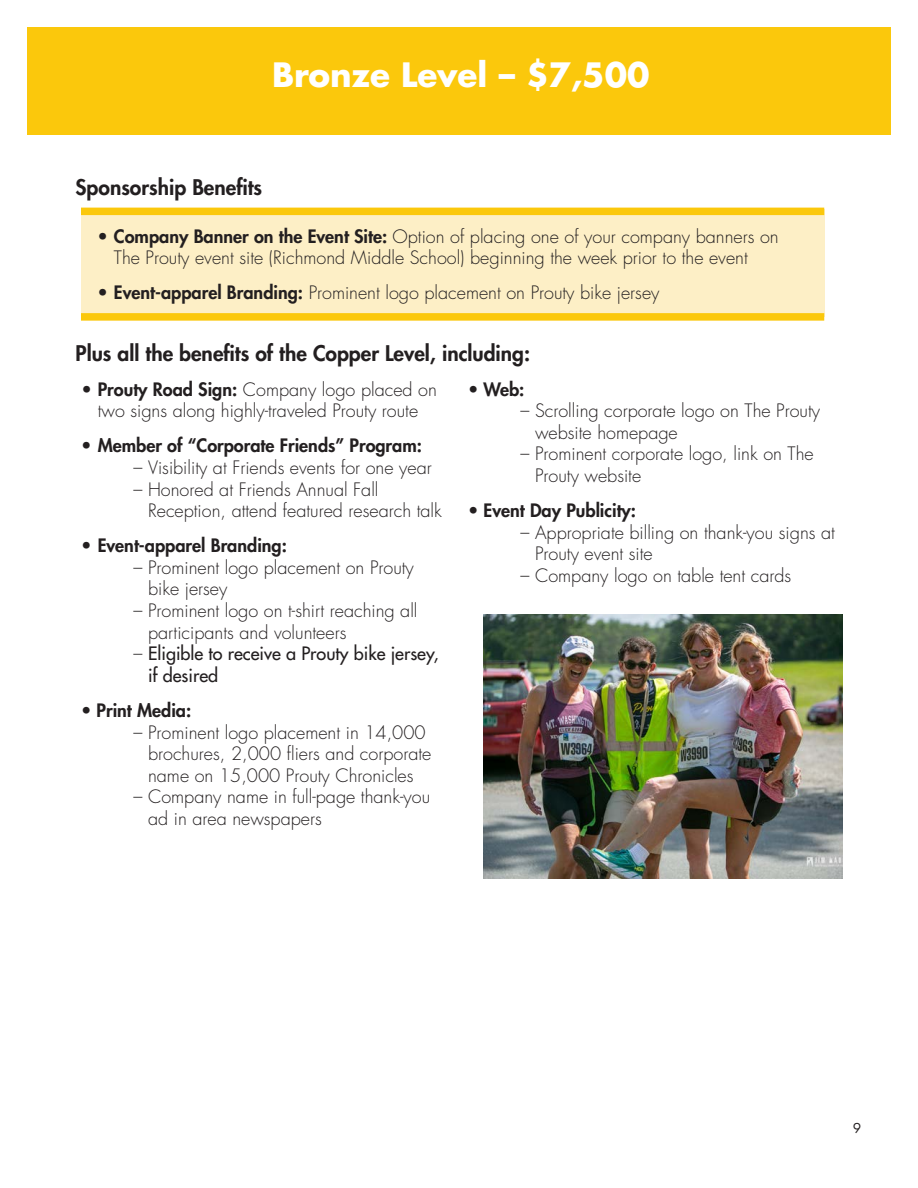
<style>
.page{position:relative;width:918px;height:1188px;background:#fff}
.page>*{position:absolute;margin:0;border:0;box-sizing:border-box;transform-origin:0 0}
.t1{font:700 32.7px "Futura Std";color:#fff}
.t2{font:800 21px "Futura Std";color:#231f20}
.t3{font:300 18px/21.6px "Futura Std";color:#231f20}
.t4{font:800 18px "Futura Std";color:#231f20}
.t5{font:500 18px/21.6px "Futura Std";color:#231f20}
.t6{font:15px "Futura PT";color:#231f20}
.s1{font-weight:800}
.s2{font-weight:300}
</style>
<div class="page">
<div style="left:81px;top:210px;width:743px;height:107px;background:#fdefc6"></div>
<div style="left:27px;top:27px;width:864px;height:108px;background:#fbc80c"></div>
<div style="left:81px;top:208px;width:743px;height:7px;background:#fbc80c"></div>
<div style="left:81px;top:313px;width:743px;height:8px;background:#fbc80c"></div>
<img style="left:484px;top:614px;width:358px;height:264px">
<p class="t1" style="left:272px;top:53px;width:379px">Bronze Level – $7,500</p>
<p class="t2" style="left:76px;top:174px;width:188px">Sponsorship Benefits</p>
<p class="t3" style="left:114px;top:226px;width:666px;text-indent:-17px">• <span class="s1">Company Banner on the Event Site:</span> Option of placing one of your company banners on<br>The Prouty event site (Richmond Middle School) beginning the week prior to the event</p>
<p class="t3" style="left:97px;top:283px;width:564px">• <span class="s1">Event-apparel Branding:</span> Prominent logo placement on Prouty bike jersey</p>
<p class="t2" style="left:76px;top:340px;width:456px">Plus all the benefits of the Copper Level, including:</p>
<p class="t3" style="left:81px;top:379px;width:357px;text-align:center">• <span class="s1">Prouty Road Sign:</span> Company logo placed on two signs along highly-traveled Prouty route</p>
<p class="t4" style="left:81px;top:434px;width:343px"><span class="s2">•</span> Member of “Corporate Friends” Program:</p>
<p class="t3" style="left:134px;top:457px;width:300px">– Visibility at Friends events for one year</p>
<p class="t3" style="left:148px;top:479px;width:295px;text-indent:-15px">– Honored at Friends Annual Fall<br>Reception, attend featured research talk</p>
<p class="t4" style="left:81px;top:534px;width:207px"><span class="s2">•</span> Event-apparel Branding:</p>
<p class="t3" style="left:148px;top:557px;width:267px;text-indent:-15px">– Prominent logo placement on Prouty bike jersey</p>
<p class="t3" style="left:148px;top:600px;width:271px;text-indent:-15px">– Prominent logo on t-shirt reaching all participants and volunteers</p>
<p class="t5" style="left:148px;top:643px;width:292px;text-indent:-15px"><span class="s2">–</span> Eligible to receive a Prouty bike jersey, if desired</p>
<p class="t4" style="left:81px;top:699px;width:112px">• Print Media:</p>
<p class="t3" style="left:148px;top:722px;width:285px;text-indent:-15px">– Prominent logo placement in 14,000 brochures, 2,000 fliers and corporate name on 15,000 Prouty Chronicles</p>
<p class="t3" style="left:148px;top:787px;width:284px;text-indent:-15px">– Company name in full-page thank-you ad in area newspapers</p>
<p class="t4" style="left:468px;top:378px;width:58px">• Web:</p>
<p class="t3" style="left:535px;top:400px;width:287px;text-indent:-15px">– Scrolling corporate logo on The Prouty website homepage</p>
<p class="t3" style="left:535px;top:444px;width:280px;text-indent:-15px">– Prominent corporate logo, link on The<br>Prouty website</p>
<p class="t4" style="left:468px;top:499px;width:170px">• Event Day Publicity:</p>
<p class="t3" style="left:535px;top:522px;width:301px;text-indent:-15px">– Appropriate billing on thank-you signs at<br>Prouty event site</p>
<p class="t3" style="left:521px;top:565px;width:272px">– Company logo on table tent cards</p>
<p class="t6" style="left:853px;top:1119px;width:10px">9</p>
</div>
